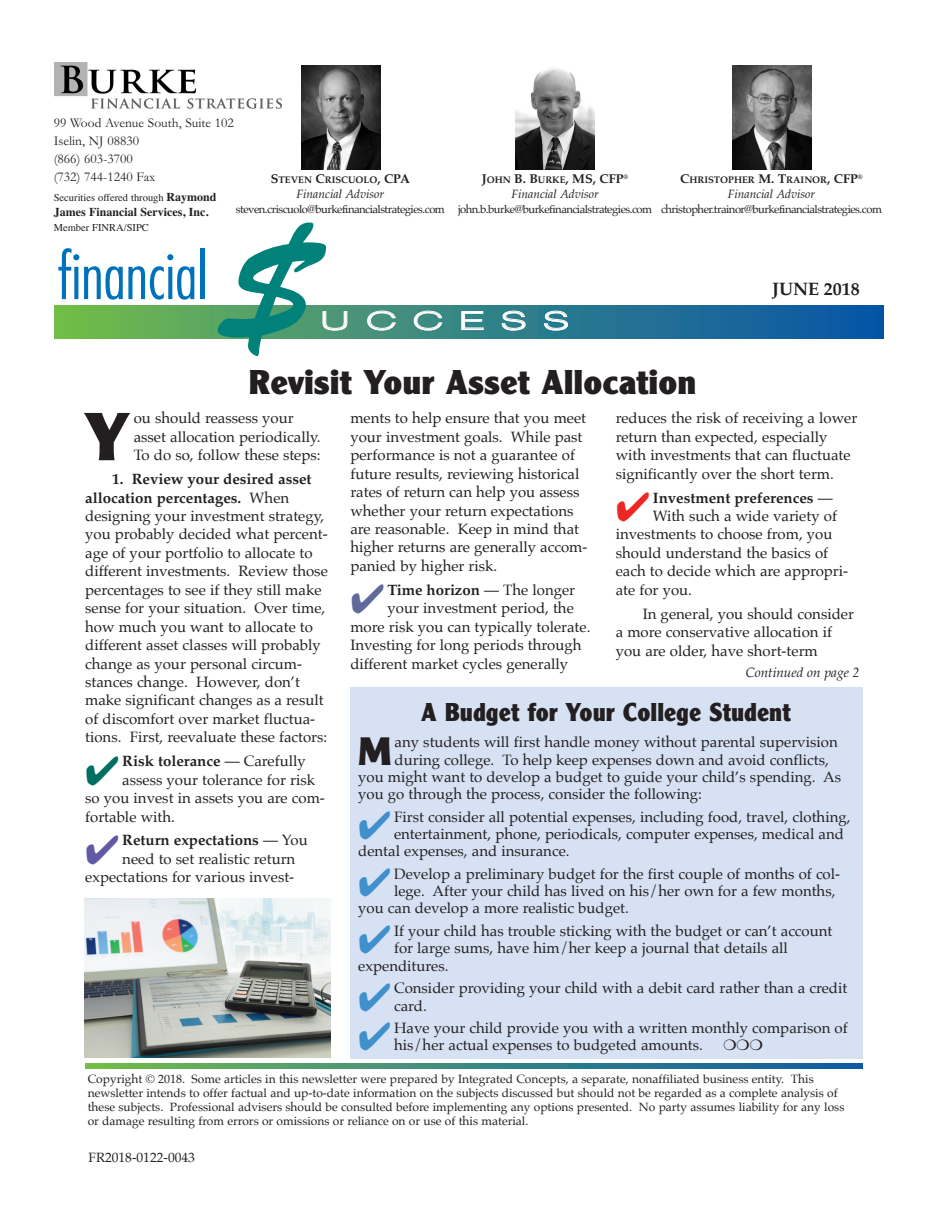
<style>
.page{position:relative;width:945px;height:1215px;background:#fff}
.page>*{position:absolute;margin:0;border:0;box-sizing:border-box;transform-origin:0 0}
.t1{font:157.5px "Brush Script DTC";color:#00827a}
.t2{font:700 expanded 70.95px "Clearface Got";color:#231f20}
.t3{font:700 expanded 41.55px "Clearface Got";color:#231f20}
.t4{font:700 expanded 36px "Clearface Got";color:#231f20}
.t5{font:700 expanded 27px "Clearface Got";color:#231f20;scale:.92 1}
.t6{font:27px "Sans Light Extended DTC";letter-spacing:.38em;color:#fff;scale:1.5 1}
.t7{font:700 18px "Palatino";color:#231f20}
.t8{font:15px/18.5px "Palatino";color:#231f20}
.t9{font:700 15px "Palatino";color:#231f20}
.t10{font:13.5px/18px "Garamond";color:#231f20}
.t11{font:13.5px "Palatino";color:#231f20}
.t12{font:italic 13.5px "Palatino";color:#231f20}
.t13{font:700 12.75px "Palatino";color:#231f20}
.t14{font:12px/14.1px "Palatino";color:#231f20}
.t15{font:italic 12px "Palatino";color:#231f20}
.t16{font:700 12px "Times";color:#231f20}
.t17{font:11.25px "Palatino";letter-spacing:-.045em;color:#231f20}
.t18{font:10.5px "Times";color:#231f20}
.t19{font:700 9.6px "Palatino";color:#231f20}
.s1{font-size:12.75px}
.s2{font-size:9.6px}
.s3{font-weight:700;font-size:12px}
.s4{font-weight:700}
.s5{font-weight:400}
.s6{color:#3f90cd}
</style>
<div class="page">
<div style="left:350px;top:688px;width:512px;height:371px;background:#d6e2f3"></div>
<img style="left:84px;top:899px;width:247px;height:159px">
<img style="left:85px;top:1063px;width:778px;height:5px">
<img style="left:54px;top:305px;width:829px;height:33px">
<svg style="left:58px;top:248px;width:136px;height:52px"></svg>
<hr style="left:200px;top:249px;width:4px;height:50px;background:#0072bc">
<img style="left:55px;top:63px;width:227px;height:46px">
<img style="left:301px;top:66px;width:79px;height:104px">
<img style="left:516px;top:68px;width:79px;height:102px">
<img style="left:732px;top:66px;width:79px;height:104px">
<p class="t10" style="left:54px;top:114px;width:182px">99 Wood Avenue South, Suite 102<br>Iselin, NJ 08830<br>(866) 603-3700<br>(732) 744-1240 Fax</p>
<p class="t19" style="left:271px;top:174px;width:141px"><span class="s1">S</span>TEVEN <span class="s1">C</span>RISCUOLO<span class="s1">, CPA</span></p>
<p class="t15" style="left:297px;top:187px;width:89px">Financial Advisor</p>
<p class="t17" style="left:236px;top:204px;width:211px">steven.criscuolo@burkefinancialstrategies.com</p>
<p class="t13" style="left:482px;top:171px;width:148px">J<span class="s2">OHN</span> B. B<span class="s2">URKE</span>, MS, CFP<sup>®</sup></p>
<p class="t15" style="left:511px;top:187px;width:89px">Financial Advisor</p>
<p class="t17" style="left:458px;top:204px;width:196px">john.b.burke@burkefinancialstrategies.com</p>
<p class="t18" style="left:54px;top:192px;width:164px">Securities offered through <span class="s3">Raymond</span></p>
<p class="t16" style="left:54px;top:205px;width:156px">James Financial Services, Inc.</p>
<p class="t18" style="left:54px;top:222px;width:97px">Member FINRA/SIPC</p>
<h1 class="t1" style="left:225px;top:193px;width:89px">$</h1>
<h3 class="t6" style="left:320px;top:304px;width:168px">UCCESS</h3>
<p class="t19" style="left:680px;top:174px;width:184px"><span class="s1">C</span>HRISTOPHER <span class="s1">M. T</span>RAINOR<span class="s1">, CFP</span><sup>®</sup></p>
<p class="t15" style="left:728px;top:187px;width:89px">Financial Advisor</p>
<p class="t17" style="left:661px;top:204px;width:222px">christopher.trainor@burkefinancialstrategies.com</p>
<p class="t7" style="left:772px;top:278px;width:89px">JUNE 2018</p>
<h3 class="t4" style="left:249px;top:361px;width:449px">Revisit Your Asset Allocation</h3>
<h2 class="t2" style="left:85px;top:394px;width:45px">Y</h2>
<p class="t8" style="left:134px;top:410px;width:188px">ou should reassess your asset allocation periodically.<br>To do so, follow these steps:</p>
<p class="t8" style="left:85px;top:471px;width:244px;text-indent:27px"><span class="s4">1. Review your desired asset allocation percentages.</span> When designing your investment strategy, you probably decided what percent&shy;age of your portfolio to allocate to different investments. Review those percentages to see if they still make sense for your situation. Over time, how much you want to allocate to different asset classes will probably change as your personal circum&shy;stances change. However, don’t make significant changes as a result of discomfort over market fluctua&shy;tions. First, reevaluate these factors:</p>
<p class="t9" style="left:122px;top:752px;width:185px">Risk tolerance <span class="s5">— Carefully</span></p>
<p class="t8" style="left:122px;top:771px;width:194px">assess your tolerance for risk</p>
<p class="t8" style="left:85px;top:790px;width:241px">so you invest in assets you are com-</p>
<p class="t8" style="left:85px;top:808px;width:91px">fortable with.</p>
<p class="t9" style="left:122px;top:831px;width:187px">Return expectations <span class="s5">— You</span></p>
<p class="t8" style="left:122px;top:851px;width:175px">need to set realistic return</p>
<p class="t8" style="left:85px;top:869px;width:211px">expectations for various invest-</p>
<p class="t8" style="left:350px;top:410px;width:239px">ments to help ensure that you meet your investment goals. While past performance is not a guarantee of future results, reviewing historical rates of return can help you assess whether your return expectations are reasonable. Keep in mind that higher returns are generally accom&shy;panied by higher risk.</p>
<p class="t9" style="left:388px;top:581px;width:189px">Time horizon <span class="s5">— The longer</span></p>
<p class="t8" style="left:388px;top:600px;width:188px">your investment period, the</p>
<p class="t8" style="left:350px;top:618px;width:242px">more risk you can typically tolerate.</p>
<p class="t8" style="left:350px;top:637px;width:233px">Investing for long periods through</p>
<p class="t8" style="left:350px;top:655px;width:219px">different market cycles generally</p>
<h3 class="t5" style="left:421px;top:696px;width:403px">A Budget for Your College Student</h3>
<h3 class="t3" style="left:358px;top:726px;width:35px">M</h3>
<p class="t8" style="left:395px;top:734px;width:445px">any students will first handle money without parental supervision</p>
<p class="t8" style="left:616px;top:410px;width:243px">reduces the risk of receiving a lower return than expected, especially with investments that can fluctuate significantly over the short term.</p>
<p class="t9" style="left:653px;top:489px;width:181px">Investment preferences <span class="s5">—</span></p>
<p class="t8" style="left:653px;top:508px;width:186px">With such a wide variety of</p>
<p class="t8" style="left:616px;top:526px;width:218px">investments to choose from, you</p>
<p class="t8" style="left:616px;top:545px;width:214px">should understand the basics of</p>
<p class="t8" style="left:616px;top:563px;width:234px">each to decide which are appropri-</p>
<p class="t8" style="left:616px;top:581px;width:78px">ate for you.</p>
<p class="t8" style="left:616px;top:605px;width:240px;text-indent:27px">In general, you should consider a more conservative allocation if you are older, have short-term</p>
<p class="t12" style="left:746px;top:665px;width:115px">Continued on page 2</p>
<p class="t8" style="left:395px;top:751px;width:436px">during college. To help keep expenses down and avoid conflicts,</p>
<p class="t8" style="left:358px;top:769px;width:485px">you might want to develop a budget to guide your child’s spending. As</p>
<p class="t8" style="left:358px;top:786px;width:345px">you go through the process, consider the following:</p>
<p class="t8" style="left:358px;top:809px;width:494px"><span class="s6">✔</span> First consider all potential expenses, including food, travel, clothing,</p>
<p class="t8" style="left:394px;top:826px;width:451px">entertainment, phone, periodicals, computer expenses, medical and</p>
<p class="t8" style="left:358px;top:843px;width:213px">dental expenses, and insurance.</p>
<p class="t8" style="left:358px;top:866px;width:483px"><span class="s6">✔</span> Develop a preliminary budget for the first couple of months of col-</p>
<p class="t8" style="left:394px;top:883px;width:443px">lege. After your child has lived on his/her own for a few months,</p>
<p class="t8" style="left:358px;top:900px;width:272px">you can develop a more realistic budget.</p>
<p class="t8" style="left:358px;top:923px;width:476px"><span class="s6">✔</span> If your child has trouble sticking with the budget or can’t account</p>
<p class="t8" style="left:394px;top:940px;width:395px">for large sums, have him/her keep a journal that details all</p>
<p class="t8" style="left:358px;top:957px;width:92px">expenditures.</p>
<p class="t8" style="left:394px;top:981px;width:455px;line-height:17.2px;text-indent:-36px"><span class="s6">✔</span> Consider providing your child with a debit card rather than a credit card.</p>
<p class="t8" style="left:394px;top:1020px;width:455px;line-height:17.2px;text-indent:-36px"><span class="s6">✔</span> Have your child provide you with a written monthly comparison of his/her actual expenses to budgeted amounts.</p>
<p class="t14" style="left:88px;top:1073px;width:758px">Copyright © 2018. Some articles in this newsletter were prepared by Integrated Concepts, a separate, nonaffiliated business entity. This newsletter intends to offer factual and up-to-date information on the subjects discussed but should not be regarded as a complete analysis of these subjects. Professional advisers should be consulted before implementing any options presented. No party assumes liability for any loss or damage resulting from errors or omissions or reliance on or use of this material.</p>
<p class="t11" style="left:88px;top:1151px;width:108px">FR2018-0122-0043</p>
</div>
